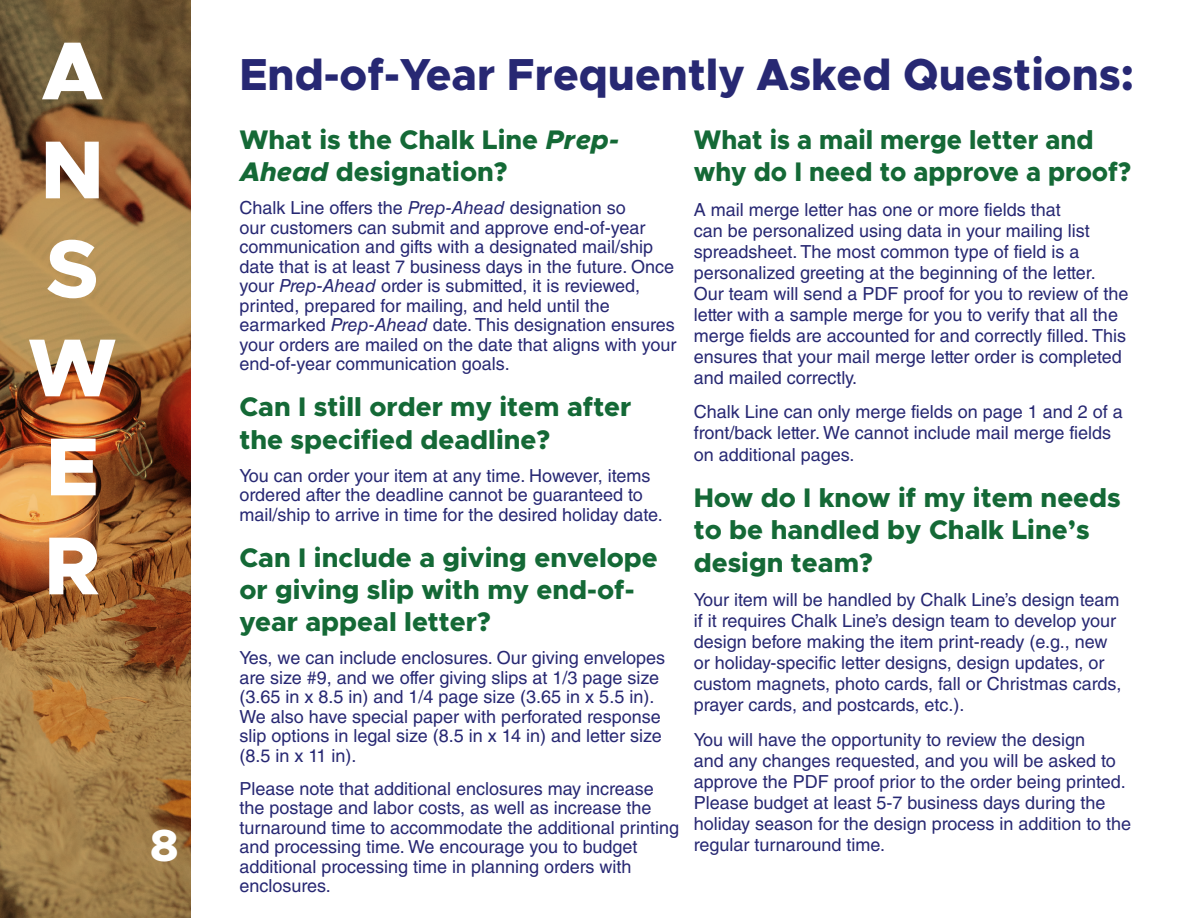
<style>
.page{position:relative;width:1188px;height:918px;background:#fff}
.page>*{position:absolute;margin:0;border:0;box-sizing:border-box;transform-origin:0 0}
.t1{font:800 82.5px/99px "Metropolis";color:#fff}
.t2{font:800 45px "Metropolis";color:#272873}
.t3{font:800 45px "Metropolis";color:#fff}
.t4{font:800 27px/32.4px "Metropolis";color:#146936}
.t5{font:800 27px/32.4px "Metropolis";color:#146936;scale:.95 1}
.t6{font:18px/19.5px "Helvetica LT Std";color:#272873}
.s1{font-style:italic}
</style>
<div class="page">
<img style="left:0;top:0;width:191px;height:918px">
<h1 class="t1" style="left:28px;top:21px;width:90px">A<br>N<br>S<br>W<br>E<br>R</h1>
<h2 class="t2" style="left:239px;top:46px;width:896px">End-of-Year Frequently Asked Questions:</h2>
<h3 class="t5" style="left:694px;top:123px;width:462px">What is a mail merge letter and why do I need to approve a proof?</h3>
<p class="t6" style="left:694px;top:199px;width:436px;line-height:21px">A mail merge letter has one or more fields that<br>can be personalized using data in your mailing list spreadsheet. The most common type of field is a personalized greeting at the beginning of the letter.<br>Our team will send a PDF proof for you to review of the letter with a sample merge for you to verify that all the merge fields are accounted for and correctly filled. This ensures that your mail merge letter order is completed and mailed correctly.</p>
<p class="t6" style="left:694px;top:401px;width:431px;line-height:21.3px">Chalk Line can only merge fields on page 1 and 2 of a front/back letter. We cannot include mail merge fields on additional pages.</p>
<h3 class="t4" style="left:694px;top:481px;width:429px">How do I know if my item needs to be handled by Chalk Line’s design team?</h3>
<p class="t6" style="left:694px;top:589px;width:429px;line-height:21px">Your item will be handled by Chalk Line’s design team if it requires Chalk Line’s design team to develop your design before making the item print-ready (e.g., new or holiday-specific letter designs, design updates, or custom magnets, photo cards, fall or Christmas cards, prayer cards, and postcards, etc.).</p>
<p class="t6" style="left:694px;top:729px;width:439px;line-height:21px">You will have the opportunity to review the design<br>and any changes requested, and you will be asked to approve the PDF proof prior to the order being printed.<br>Please budget at least 5-7 business days during the holiday season for the design process in addition to the</p>
<h3 class="t4" style="left:239px;top:123px;width:381px">What is the Chalk Line <span class="s1">Prep-<br>Ahead</span> designation?</h3>
<p class="t6" style="left:239px;top:198px;width:439px">Chalk Line offers the <span class="s1">Prep-Ahead</span> designation so<br>our customers can submit and approve end-of-year communication and gifts with a designated mail/ship date that is at least 7 business days in the future. Once your <span class="s1">Prep-Ahead</span> order is submitted, it is reviewed, printed, prepared for mailing, and held until the earmarked <span class="s1">Prep-Ahead</span> date. This designation ensures your orders are mailed on the date that aligns with your end-of-year communication goals.</p>
<h3 class="t4" style="left:239px;top:391px;width:394px">Can I still order my item after the specified deadline?</h3>
<p class="t6" style="left:239px;top:466px;width:425px">You can order your item at any time. However, items ordered after the deadline cannot be guaranteed to mail/ship to arrive in time for the desired holiday date.</p>
<h3 class="t4" style="left:239px;top:541px;width:420px">Can I include a giving envelope or giving slip with my end-of&shy;year appeal letter?</h3>
<p class="t6" style="left:239px;top:648px;width:427px">Yes, we can include enclosures. Our giving envelopes are size #9, and we offer giving slips at 1/3 page size (3.65 in x 8.5 in) and 1/4 page size (3.65 in x 5.5 in).<br>We also have special paper with perforated response slip options in legal size (8.5 in x 14 in) and letter size (8.5 in x 11 in).</p>
<p class="t6" style="left:239px;top:779px;width:441px">Please note that additional enclosures may increase the postage and labor costs, as well as increase the turnaround time to accommodate the additional printing and processing time. We encourage you to budget additional processing time in planning orders with enclosures.</p>
<h2 class="t3" style="left:150px;top:817px;width:30px">8</h2>
<p class="t6" style="left:694px;top:835px;width:193px">regular turnaround time.</p>
</div>
